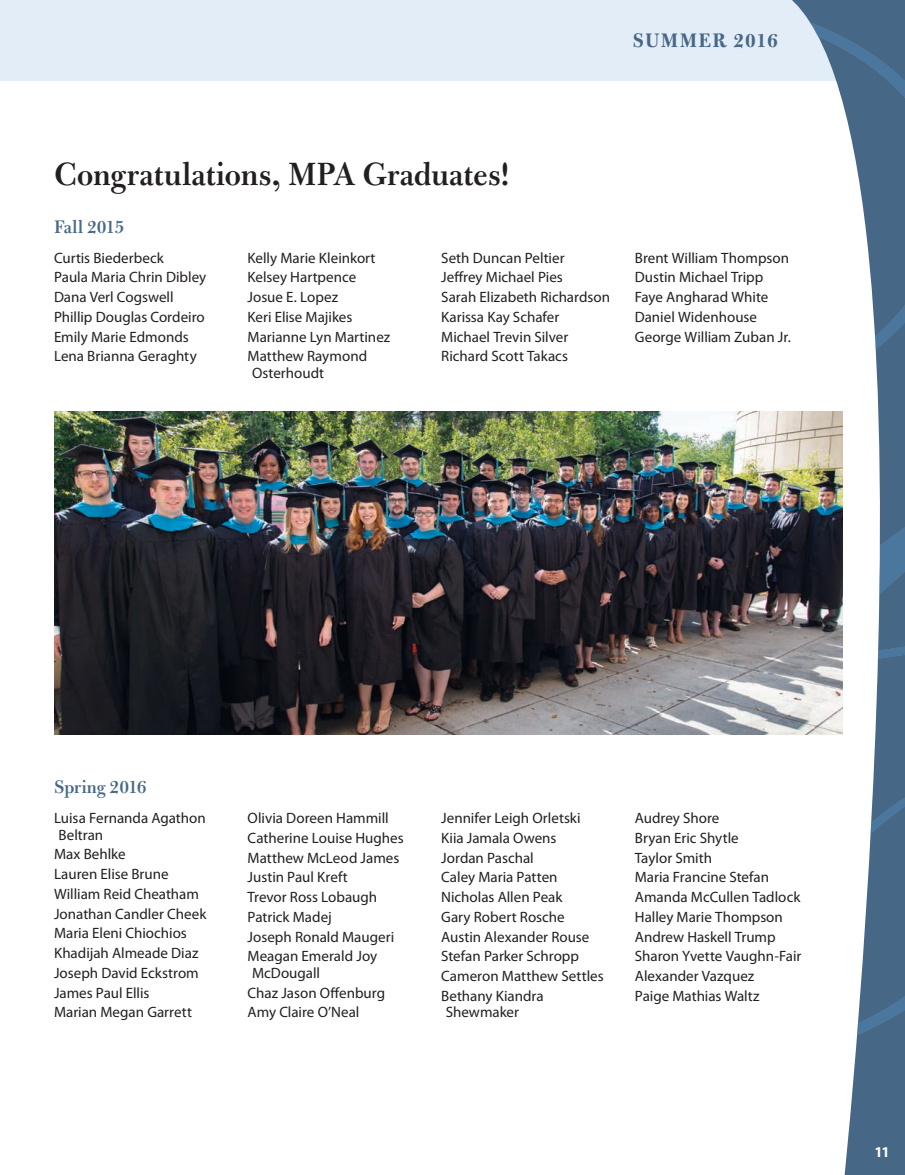
<style>
.page{position:relative;width:905px;height:1175px;background:#fff}
.page>*{position:absolute;margin:0;border:0;box-sizing:border-box;transform-origin:0 0}
.t1{font:600 34.5px "Bulmer MT Std";letter-spacing:.005em;color:#231f20}
.t2{font:700 21px "Bulmer MT Std";letter-spacing:.06em;color:#476787}
.t3{font:600 19.5px "Bulmer MT Std";letter-spacing:-.005em;color:#476787}
.t4{font:15px/19.8px "Myriad Pro";color:#231f20}
.t5{font:700 15px "Myriad Pro";color:#fff}
</style>
<div class="page">
<div style="left:0;top:0;width:904px;height:81px;background:#e3edf7"></div>
<svg style="left:844px;top:1152px;width:60px;height:22px"></svg>
<svg style="left:792px;top:0;width:112px;height:1152px"></svg>
<img style="left:54px;top:411px;width:788px;height:324px">
<h2 class="t2" style="left:633px;top:29px;width:146px">SUMMER 2016</h2>
<h1 class="t1" style="left:54px;top:156px;width:457px">Congratulations, MPA Graduates!</h1>
<h3 class="t3" style="left:54px;top:216px;width:72px">Fall 2015</h3>
<p class="t4" style="left:54px;top:247px;width:154px">Curtis Biederbeck<br>Paula Maria Chrin Dibley<br>Dana Verl Cogswell<br>Phillip Douglas Cordeiro<br>Emily Marie Edmonds<br>Lena Brianna Geraghty</p>
<p class="t4" style="left:248px;top:247px;width:144px">Kelly Marie Kleinkort<br>Kelsey Hartpence<br>Josue E. Lopez<br>Keri Elise Majikes<br>Marianne Lyn Martinez<br>Matthew Raymond</p>
<p class="t4" style="left:252px;top:363px;width:74px">Osterhoudt</p>
<p class="t4" style="left:441px;top:247px;width:170px">Seth Duncan Peltier<br>Jeffrey Michael Pies<br>Sarah Elizabeth Richardson<br>Karissa Kay Schafer<br>Michael Trevin Silver<br>Richard Scott Takacs</p>
<p class="t4" style="left:634px;top:247px;width:157px">Brent William Thompson<br>Dustin Michael Tripp<br>Faye Angharad White<br>Daniel Widenhouse<br>George William Zuban Jr.</p>
<h3 class="t3" style="left:54px;top:776px;width:94px">Spring 2016</h3>
<p class="t4" style="left:58px;top:809px;width:149px;line-height:16.5px;text-indent:-4px">Luisa Fernanda Agathon<br>Beltran</p>
<p class="t4" style="left:54px;top:844px;width:154px">Max Behlke<br>Lauren Elise Brune<br>William Reid Cheatham<br>Jonathan Candler Cheek<br>Maria Eleni Chiochios<br>Khadijah Almeade Diaz<br>Joseph David Eckstrom<br>James Paul Ellis<br>Marian Megan Garrett</p>
<p class="t4" style="left:248px;top:808px;width:157px">Olivia Doreen Hammill<br>Catherine Louise Hughes<br>Matthew McLeod James<br>Justin Paul Kreft<br>Trevor Ross Lobaugh<br>Patrick Madej<br>Joseph Ronald Maugeri<br>Meagan Emerald Joy</p>
<p class="t4" style="left:248px;top:962px;width:139px;text-indent:4px">McDougall<br>Chaz Jason Offenburg<br>Amy Claire O’Neal</p>
<p class="t4" style="left:441px;top:808px;width:164px">Jennifer Leigh Orletski<br>Kiia Jamala Owens<br>Jordan Paschal<br>Caley Maria Patten<br>Nicholas Allen Peak<br>Gary Robert Rosche<br>Austin Alexander Rouse<br>Stefan Parker Schropp<br>Cameron Matthew Settles<br>Bethany Kiandra</p>
<p class="t4" style="left:446px;top:1002px;width:75px">Shewmaker</p>
<p class="t4" style="left:634px;top:808px;width:168px">Audrey Shore<br>Bryan Eric Shytle<br>Taylor Smith<br>Maria Francine Stefan<br>Amanda McCullen Tadlock<br>Halley Marie Thompson<br>Andrew Haskell Trump<br>Sharon Yvette Vaughn-Fair<br>Alexander Vazquez<br>Paige Mathias Waltz</p>
<p class="t5" style="left:874px;top:1141px;width:17px">11</p>
</div>
